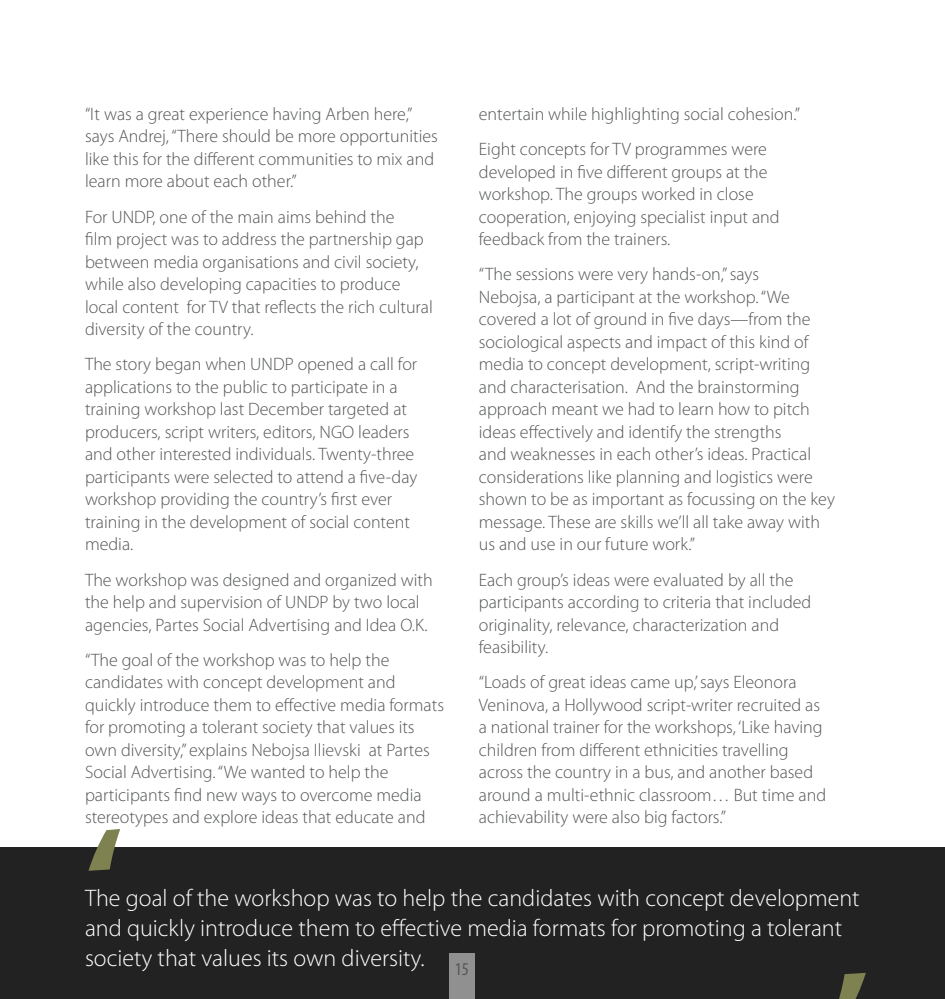
<style>
.page{position:relative;width:945px;height:999px;background:#fff}
.page>*{position:absolute;margin:0;border:0;box-sizing:border-box;transform-origin:0 0}
.t1{font:700 150px "Myriad Pro";color:#7e8250}
.t2{font:300 24px/30px "Myriad Pro";color:#fff}
.t3{font:300 18px/22.5px "Myriad Pro";color:#545555}
.t4{font:condensed 18px "Myriad Pro";color:#545555}
</style>
<div class="page">
<div style="left:0;top:847px;width:945px;height:152px;background:#222"></div>
<div style="left:449px;top:953px;width:26px;height:46px;background:#909090"></div>
<p class="t3" style="left:85px;top:103px;width:354px">“It was a great experience having Arben here,” says Andrej, “There should be more opportunities like this for the different communities to mix and learn more about each other.”</p>
<p class="t3" style="left:85px;top:206px;width:349px">For UNDP, one of the main aims behind the<br>film project was to address the partnership gap between media organisations and civil society, while also developing capacities to produce local content for TV that reflects the rich cultural diversity of the country.</p>
<p class="t3" style="left:85px;top:353px;width:334px">The story began when UNDP opened a call for applications to the public to participate in a training workshop last December targeted at producers, script writers, editors, NGO leaders and other interested individuals. Twenty-three participants were selected to attend a five-day workshop providing the country’s first ever training in the development of social content media.</p>
<p class="t3" style="left:85px;top:569px;width:349px">The workshop was designed and organized with the help and supervision of UNDP by two local agencies, Partes Social Advertising and Idea O.K.</p>
<p class="t3" style="left:85px;top:649px;width:361px">“The goal of the workshop was to help the candidates with concept development and quickly introduce them to effective media formats for promoting a tolerant society that values its own diversity,” explains Nebojsa Ilievski at Partes Social Advertising. “We wanted to help the participants find new ways to overcome media stereotypes and explore ideas that educate and</p>
<h1 class="t1" style="left:84px;top:798px;width:41px">‘</h1>
<p class="t3" style="left:479px;top:96px;width:323px;line-height:35.2px">entertain while highlighting social cohesion.”<br>Eight concepts for TV programmes were</p>
<p class="t3" style="left:479px;top:161px;width:302px">developed in five different groups at the workshop. The groups worked in close cooperation, enjoying specialist input and feedback from the trainers.</p>
<p class="t3" style="left:479px;top:263px;width:358px">“The sessions were very hands-on,” says<br>Nebojsa, a participant at the workshop. “We covered a lot of ground in five days—from the sociological aspects and impact of this kind of media to concept development, script-writing and characterisation. And the brainstorming approach meant we had to learn how to pitch ideas effectively and identify the strengths<br>and weaknesses in each other’s ideas. Practical considerations like planning and logistics were shown to be as important as focussing on the key message. These are skills we’ll all take away with us and use in our future work.”</p>
<p class="t3" style="left:479px;top:569px;width:334px">Each group’s ideas were evaluated by all the participants according to criteria that included originality, relevance, characterization and feasibility.</p>
<p class="t3" style="left:479px;top:671px;width:349px">“Loads of great ideas came up,’ says Eleonora Veninova, a Hollywood script-writer recruited as a national trainer for the workshops, ‘Like having children from different ethnicities travelling across the country in a bus, and another based around a multi-ethnic classroom… But time and achievability were also big factors.”</p>
<h2 class="t2" style="left:85px;top:883px;width:776px">The goal of the workshop was to help the candidates with concept development and quickly introduce them to effective media formats for promoting a tolerant society that values its own diversity.</h2>
<p class="t4" style="left:455px;top:959px;width:15px">15</p>
<h1 class="t1" style="left:830px;top:942px;width:40px">’</h1>
</div>
